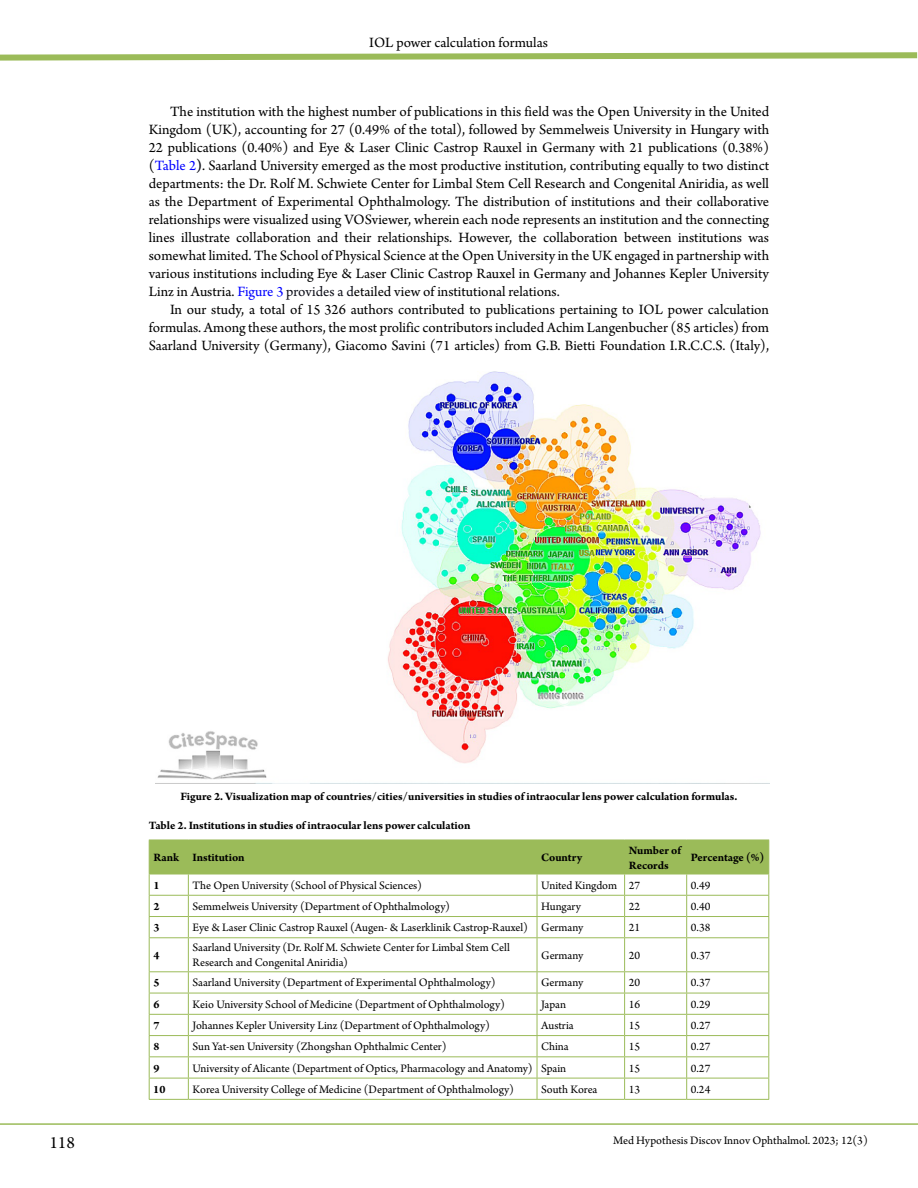
<style>
.page{position:relative;width:918px;height:1188px;background:#fff}
.page>*{position:absolute;margin:0;border:0;box-sizing:border-box;transform-origin:0 0}
.t1{font:18px "Arno Pro";color:#000}
.t2{font:15px/18px "Arno Pro";color:#000;text-align:justify}
.t3{font:12px/15px "Arno Pro";color:#000}
.t4{font:700 12px/15px "Arno Pro";color:#000}
.s1{color:#00f}
.s2{font-weight:700;color:#0e101a}
.s3{color:#0e101a}
</style>
<div class="page">
<hr style="left:0;top:1123px;width:918px;height:2px;background:#9bbb59">
<svg style="left:0;top:52px;width:918px;height:9px"></svg>
<svg style="left:149px;top:840px;width:620px;height:97px"></svg>
<hr style="left:149px;top:937px;width:39px;height:1px;background:#9bbb59">
<hr style="left:149px;top:938px;width:1px;height:33px;background:#9bbb59">
<hr style="left:188px;top:937px;width:349px;height:1px;background:#9bbb59">
<hr style="left:188px;top:938px;width:1px;height:33px;background:#9bbb59">
<hr style="left:537px;top:937px;width:88px;height:1px;background:#9bbb59">
<hr style="left:537px;top:938px;width:1px;height:33px;background:#9bbb59">
<hr style="left:625px;top:937px;width:62px;height:1px;background:#9bbb59">
<hr style="left:624px;top:938px;width:1px;height:33px;background:#9bbb59">
<hr style="left:687px;top:937px;width:82px;height:1px;background:#9bbb59">
<hr style="left:686px;top:938px;width:1px;height:33px;background:#9bbb59">
<hr style="left:768px;top:938px;width:1px;height:33px;background:#9bbb59">
<hr style="left:149px;top:971px;width:39px;height:1px;background:#9bbb59">
<hr style="left:188px;top:971px;width:349px;height:1px;background:#9bbb59">
<hr style="left:537px;top:971px;width:88px;height:1px;background:#9bbb59">
<hr style="left:625px;top:971px;width:62px;height:1px;background:#9bbb59">
<hr style="left:687px;top:971px;width:82px;height:1px;background:#9bbb59">
<hr style="left:149px;top:993px;width:39px;height:1px;background:#9bbb59">
<hr style="left:188px;top:993px;width:349px;height:1px;background:#9bbb59">
<hr style="left:537px;top:993px;width:88px;height:1px;background:#9bbb59">
<hr style="left:625px;top:993px;width:62px;height:1px;background:#9bbb59">
<hr style="left:687px;top:993px;width:82px;height:1px;background:#9bbb59">
<hr style="left:149px;top:1014px;width:39px;height:1px;background:#9bbb59">
<hr style="left:188px;top:1014px;width:349px;height:1px;background:#9bbb59">
<hr style="left:537px;top:1014px;width:88px;height:1px;background:#9bbb59">
<hr style="left:625px;top:1014px;width:62px;height:1px;background:#9bbb59">
<hr style="left:687px;top:1014px;width:82px;height:1px;background:#9bbb59">
<hr style="left:149px;top:1035px;width:39px;height:1px;background:#9bbb59">
<hr style="left:188px;top:1035px;width:349px;height:1px;background:#9bbb59">
<hr style="left:537px;top:1035px;width:88px;height:1px;background:#9bbb59">
<hr style="left:625px;top:1035px;width:62px;height:1px;background:#9bbb59">
<hr style="left:687px;top:1035px;width:82px;height:1px;background:#9bbb59">
<hr style="left:149px;top:1056px;width:39px;height:1px;background:#9bbb59">
<hr style="left:188px;top:1056px;width:349px;height:1px;background:#9bbb59">
<hr style="left:537px;top:1056px;width:88px;height:1px;background:#9bbb59">
<hr style="left:625px;top:1056px;width:62px;height:1px;background:#9bbb59">
<hr style="left:687px;top:1056px;width:82px;height:1px;background:#9bbb59">
<hr style="left:149px;top:1078px;width:39px;height:1px;background:#9bbb59">
<svg style="left:149px;top:972px;width:1px;height:127px"></svg>
<hr style="left:188px;top:1078px;width:349px;height:1px;background:#9bbb59">
<svg style="left:188px;top:972px;width:1px;height:127px"></svg>
<hr style="left:537px;top:1078px;width:88px;height:1px;background:#9bbb59">
<svg style="left:537px;top:972px;width:1px;height:127px"></svg>
<hr style="left:625px;top:1078px;width:62px;height:1px;background:#9bbb59">
<svg style="left:624px;top:972px;width:1px;height:127px"></svg>
<hr style="left:687px;top:1078px;width:82px;height:1px;background:#9bbb59">
<svg style="left:686px;top:972px;width:1px;height:127px"></svg>
<svg style="left:768px;top:972px;width:1px;height:127px"></svg>
<hr style="left:149px;top:1099px;width:39px;height:1px;background:#9bbb59">
<hr style="left:188px;top:1099px;width:349px;height:1px;background:#9bbb59">
<hr style="left:537px;top:1099px;width:88px;height:1px;background:#9bbb59">
<hr style="left:625px;top:1099px;width:62px;height:1px;background:#9bbb59">
<hr style="left:687px;top:1099px;width:82px;height:1px;background:#9bbb59">
<img style="left:157px;top:372px;width:604px;height:408px">
<p class="t2" style="left:369px;top:35px;width:180px">IOL power calculation formulas</p>
<p class="t2" style="left:149px;top:104px;width:622px;text-indent:21px">The institution with the highest number of publications in this field was the Open University in the United Kingdom (UK), accounting for 27 (0.49% of the total), followed by Semmelweis University in Hungary with 22 publications (0.40%) and Eye &amp; Laser Clinic Castrop Rauxel in Germany with 21 publications (0.38%) (<span class="s1">Table 2</span><span class="s2">)</span>. Saarland University emerged as the most productive institution, contributing equally to two distinct departments: the Dr. Rolf M. Schwiete Center for Limbal Stem Cell Research and Congenital Aniridia, as well as the Department of Experimental Ophthalmology. The distribution of institutions and their collaborative relationships were visualized using VOSviewer, wherein each node represents an institution and the connecting lines illustrate collaboration and their relationships. However, the collaboration between institutions was somewhat limited. The School of Physical Science at the Open University in the UK engaged in partnership with various institutions including Eye &amp; Laser Clinic Castrop Rauxel in Germany and Johannes Kepler University Linz in Austria. <span class="s1">Figure 3</span> <span class="s3">provides a d</span>etailed view of institutional relations<span class="s3">.</span></p>
<p class="t2" style="left:149px;top:302px;width:622px;text-indent:21px">In our study, a total of 15 326 authors contributed to publications pertaining to IOL power calculation formulas. Among these authors, the most prolific contributors included Achim Langenbucher (85 articles) from Saarland University (Germany), Giacomo Savini (71 articles) from G.B. Bietti Foundation I.R.C.C.S. (Italy),</p>
<p class="t4" style="left:181px;top:789px;width:558px">Figure 2. Visualization map of countries/cities/universities in studies of intraocular lens power calculation formulas.</p>
<p class="t4" style="left:149px;top:819px;width:323px">Table 2. Institutions in studies of intraocular lens power calculation</p>
<p class="t4" style="left:153px;top:851px;width:93px">Rank Institution</p>
<p class="t4" style="left:541px;top:851px;width:42px">Country</p>
<p class="t4" style="left:629px;top:843px;width:54px">Number of<br>Records</p>
<p class="t4" style="left:691px;top:851px;width:75px">Percentage (%)</p>
<p class="t4" style="left:153px;top:878px;width:8px">1</p>
<p class="t3" style="left:193px;top:878px;width:231px">The Open University (School of Physical Sciences)</p>
<p class="t3" style="left:541px;top:878px;width:101px">United Kingdom 27</p>
<p class="t3" style="left:691px;top:878px;width:21px">0.49</p>
<p class="t4" style="left:153px;top:899px;width:8px">2</p>
<p class="t3" style="left:193px;top:899px;width:259px">Semmelweis University (Department of Ophthalmology)</p>
<p class="t3" style="left:541px;top:899px;width:41px">Hungary</p>
<p class="t3" style="left:629px;top:899px;width:13px">22</p>
<p class="t3" style="left:691px;top:899px;width:21px">0.40</p>
<p class="t4" style="left:153px;top:921px;width:8px">3</p>
<p class="t3" style="left:193px;top:921px;width:392px">Eye &amp; Laser Clinic Castrop Rauxel (Augen- &amp; Laserklinik Castrop-Rauxel) Germany</p>
<p class="t3" style="left:629px;top:921px;width:13px">21</p>
<p class="t3" style="left:691px;top:921px;width:21px">0.38</p>
<p class="t4" style="left:153px;top:948px;width:8px">4</p>
<p class="t3" style="left:193px;top:941px;width:319px">Saarland University (Dr. Rolf M. Schwiete Center for Limbal Stem Cell<br>Research and Congenital Aniridia)</p>
<p class="t3" style="left:541px;top:948px;width:44px">Germany</p>
<p class="t3" style="left:629px;top:948px;width:13px">20</p>
<p class="t3" style="left:691px;top:948px;width:21px">0.37</p>
<p class="t4" style="left:153px;top:976px;width:8px">5</p>
<p class="t3" style="left:193px;top:976px;width:305px">Saarland University (Department of Experimental Ophthalmology)</p>
<p class="t3" style="left:541px;top:976px;width:44px">Germany</p>
<p class="t3" style="left:629px;top:976px;width:13px">20</p>
<p class="t3" style="left:691px;top:976px;width:21px">0.37</p>
<p class="t4" style="left:153px;top:997px;width:8px">6</p>
<p class="t3" style="left:193px;top:997px;width:314px">Keio University School of Medicine (Department of Ophthalmology)</p>
<p class="t3" style="left:541px;top:997px;width:26px">Japan</p>
<p class="t3" style="left:629px;top:997px;width:13px">16</p>
<p class="t3" style="left:691px;top:997px;width:21px">0.29</p>
<p class="t4" style="left:153px;top:1019px;width:8px">7</p>
<p class="t3" style="left:193px;top:1019px;width:299px">Johannes Kepler University Linz (Department of Ophthalmology)</p>
<p class="t3" style="left:541px;top:1019px;width:34px">Austria</p>
<p class="t3" style="left:629px;top:1019px;width:13px">15</p>
<p class="t3" style="left:691px;top:1019px;width:21px">0.27</p>
<p class="t4" style="left:153px;top:1040px;width:8px">8</p>
<p class="t3" style="left:193px;top:1040px;width:256px">Sun Yat-sen University (Zhongshan Ophthalmic Center)</p>
<p class="t3" style="left:541px;top:1040px;width:29px">China</p>
<p class="t3" style="left:629px;top:1040px;width:13px">15</p>
<p class="t3" style="left:691px;top:1040px;width:21px">0.27</p>
<p class="t4" style="left:153px;top:1061px;width:8px">9</p>
<p class="t3" style="left:193px;top:1061px;width:375px">University of Alicante (Department of Optics, Pharmacology and Anatomy) Spain</p>
<p class="t3" style="left:629px;top:1061px;width:13px">15</p>
<p class="t3" style="left:691px;top:1061px;width:21px">0.27</p>
<p class="t4" style="left:153px;top:1082px;width:14px">10</p>
<p class="t3" style="left:192px;top:1082px;width:323px">Korea University College of Medicine (Department of Ophthalmology)</p>
<p class="t3" style="left:541px;top:1082px;width:58px">South Korea</p>
<p class="t3" style="left:629px;top:1082px;width:13px">13</p>
<p class="t3" style="left:691px;top:1082px;width:21px">0.24</p>
<p class="t1" style="left:49px;top:1133px;width:27px">118</p>
<p class="t3" style="left:613px;top:1134px;width:256px">Med Hypothesis Discov Innov Ophthalmol. 2023; 12(3)</p>
</div>
